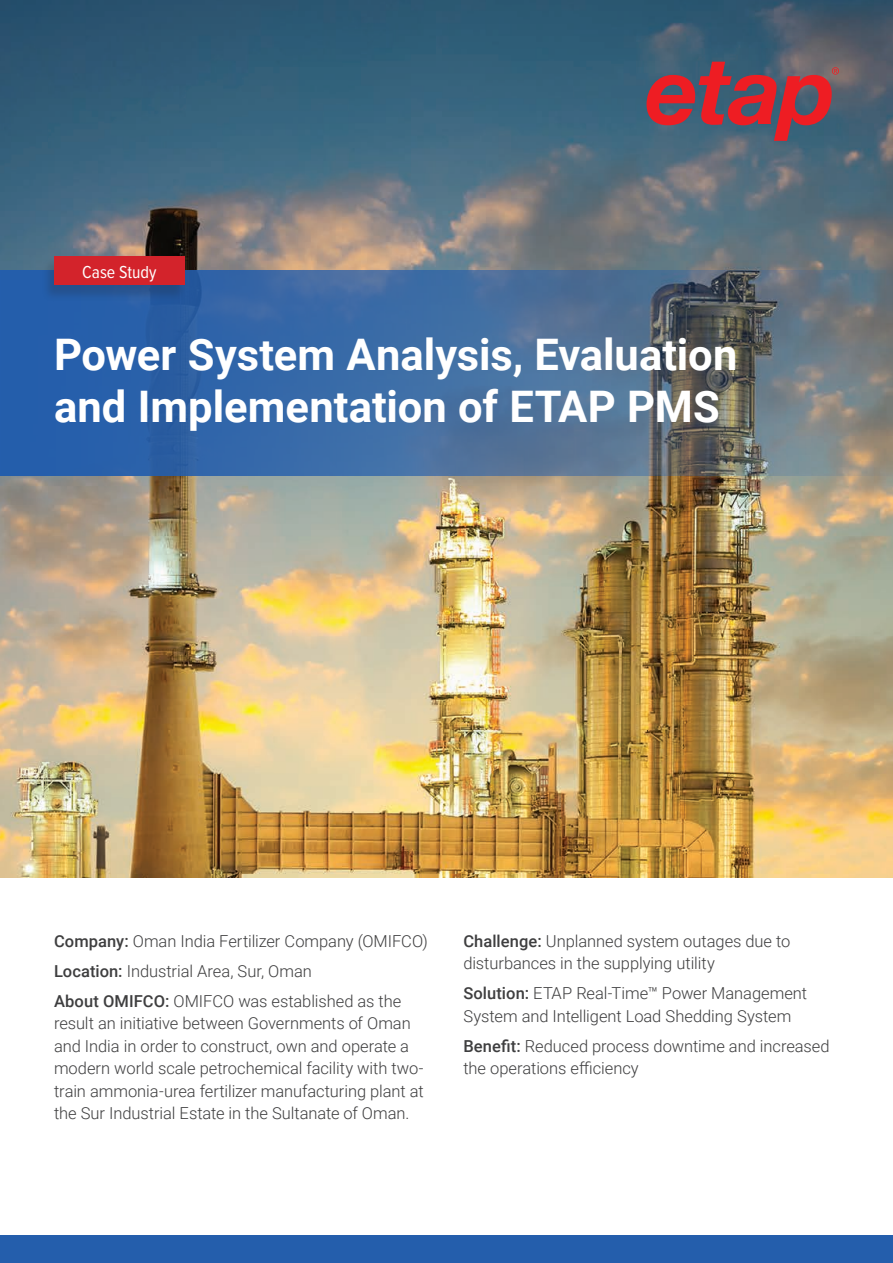
<style>
.page{position:relative;width:893px;height:1263px;background:#fff}
.page>*{position:absolute;margin:0;border:0;box-sizing:border-box;transform-origin:0 0}
.t1{font:700 43.5px/52.2px "Roboto";color:#fff}
.t2{font:18px "Proxima Nova Cond";color:#fff}
.paragraph{font:300 16.5px/22.5px "Roboto";letter-spacing:-.005em;color:#3e3e3f}
.s1{font-weight:500}
</style>
<div class="page">
<img style="left:0;top:0;width:893px;height:878px">
<div style="left:0;top:1235px;width:893px;height:28px;background:#245eac"></div>
<svg style="left:0;top:270px;width:893px;height:206px"></svg>
<svg style="left:646px;top:62px;width:193px;height:79px"></svg>
<div style="left:42px;top:258px;width:145px;height:44px;background:#231f20;opacity:.21"></div>
<div style="left:54px;top:256px;width:131px;height:29px;background:#d3232b"></div>
<p class="t2" style="left:82px;top:258px;width:76px">Case Study</p>
<p class="t1" style="left:54px;top:327px;width:685px">Power System Analysis, Evaluation and Implementation of ETAP PMS</p>
<p class="paragraph" style="left:54px;top:929px;width:375px"><span class="s1">Company:</span> Oman India Fertilizer Company (OMIFCO)</p>
<p class="paragraph" style="left:54px;top:959px;width:259px"><span class="s1">Location:</span> Industrial Area, Sur, Oman</p>
<p class="paragraph" style="left:54px;top:989px;width:371px"><span class="s1">About OMIFCO:</span> OMIFCO was established as the result an initiative between Governments of Oman and India in order to construct, own and operate a modern world scale petrochemical facility with two&shy;train ammonia-urea fertilizer manufacturing plant at the Sur Industrial Estate in the Sultanate of Oman.</p>
<p class="paragraph" style="left:463px;top:929px;width:328px"><span class="s1">Challenge:</span> Unplanned system outages due to disturbances in the supplying utility</p>
<p class="paragraph" style="left:463px;top:982px;width:345px"><span class="s1">Solution:</span> ETAP Real-Time™ Power Management<br>System and Intelligent Load Shedding System</p>
<p class="paragraph" style="left:463px;top:1034px;width:368px"><span class="s1">Benefit:</span> Reduced process downtime and increased the operations efficiency</p>
</div>
